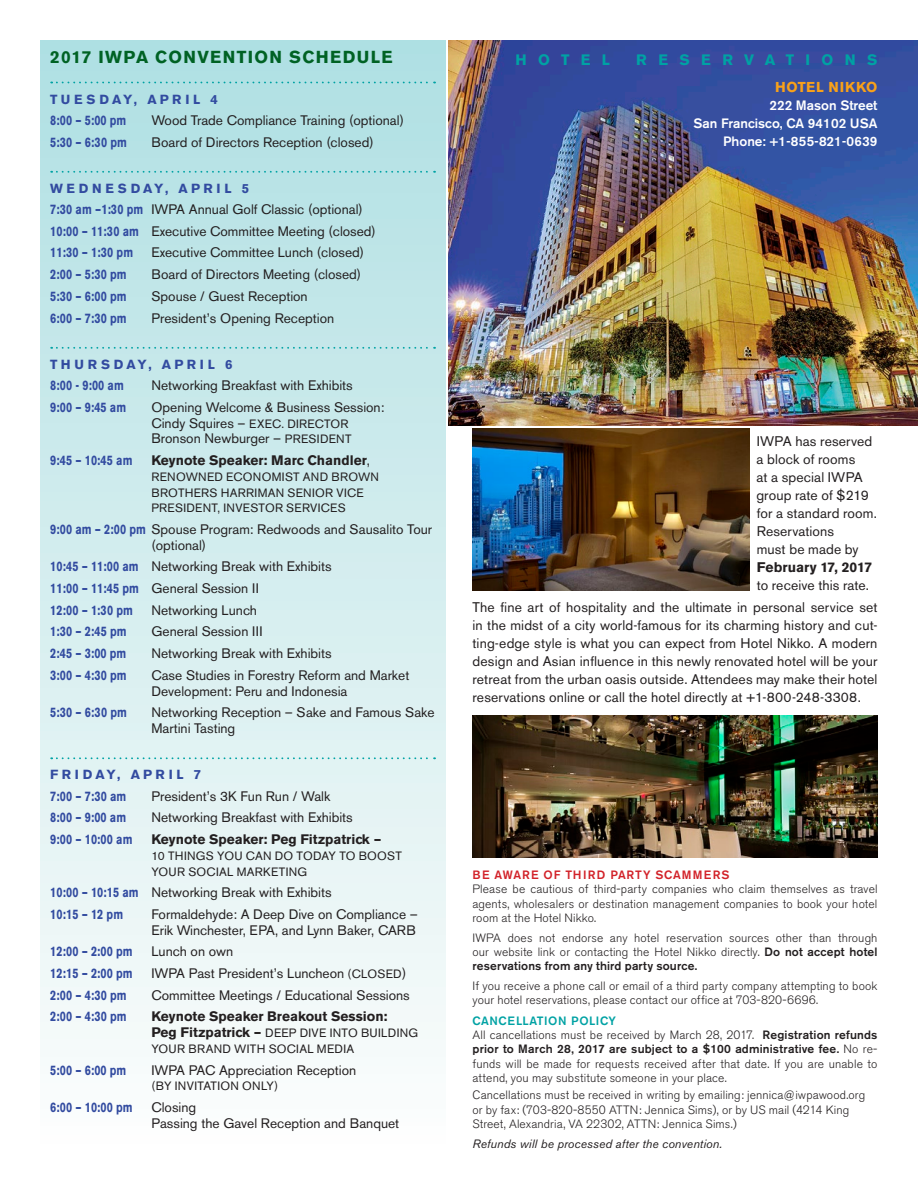
<style>
.page{position:relative;width:918px;height:1188px;background:#fff}
.page>*{position:absolute;margin:0;border:0;box-sizing:border-box;transform-origin:0 0}
.t1{font:700 17.25px "Akzidenz Grotesk BE";letter-spacing:.08em;color:#006224}
.t2{font:700 15px "Akzidenz Grotesk BE";letter-spacing:.755em;color:#00a2a4}
.t3{font:700 14.25px "Akzidenz Grotesk BE";letter-spacing:.045em;color:#f9a119}
.t4{font:13.8px/18px "Akzidenz Grotesk BE";letter-spacing:.01em;color:#231f20;text-align:justify}
.t5{font:700 13.8px "Akzidenz Grotesk BE";letter-spacing:.005em;color:#231f20}
.t6{font:13.65px/15.8px "Akzidenz Grotesk BE";color:#231f20}
.t7{font:700 13.65px "Akzidenz Grotesk BE";letter-spacing:.01em;color:#324ba0;scale:.8 1}
.t8{font:700 13.65px "Akzidenz Grotesk BE";color:#231f20}
.t9{font:500 13.5px/18px "Akzidenz Grotesk BE";color:#fff;text-align:right}
.t10{font:700 13.2px "Akzidenz Grotesk BE";letter-spacing:.29em;color:#324ba0}
.t11{font:700 13.2px "Akzidenz Grotesk BE";letter-spacing:.27em;color:#324ba0}
.t12{font:700 13.2px "Akzidenz Grotesk BE";letter-spacing:.25em;color:#324ba0}
.t13{font:300 12px/14.2px "Akzidenz Grotesk BE";letter-spacing:.01em;color:#231f20}
.t14{font:12px/15.8px "Akzidenz Grotesk BE";letter-spacing:.025em;color:#231f20}
.t15{font:italic 12px "Akzidenz Grotesk BE";letter-spacing:.01em;color:#231f20}
.t16{font:500 12px "Akzidenz Grotesk BE";letter-spacing:.07em;color:#d22229}
.s1{font-weight:700;color:#324ba0}
.s2{font-size:12px}
.s3{font-weight:400}
.s4{font-weight:700;font-size:13.65px}
.s5{font-weight:500}
.s6{font-weight:500;color:#00a2a4}
</style>
<div class="page">
<img style="left:448px;top:40px;width:470px;height:385px">
<div style="left:40px;top:40px;width:406px;height:1108px;background:linear-gradient(to bottom,#afdfe2,#fcfdfc)"></div>
<svg style="left:51px;top:82px;width:384px;height:1px"></svg>
<svg style="left:51px;top:171px;width:384px;height:2px"></svg>
<svg style="left:51px;top:347px;width:384px;height:2px"></svg>
<svg style="left:51px;top:757px;width:384px;height:2px"></svg>
<img style="left:472px;top:428px;width:277px;height:162px">
<img style="left:472px;top:716px;width:406px;height:141px">
<p class="t1" style="left:50px;top:47px;width:344px">2017 IWPA CONVENTION SCHEDULE</p>
<p class="t2" style="left:515px;top:51px;width:96px">HOTEL</p>
<p class="t2" style="left:636px;top:51px;width:243px">RESERVATIONS</p>
<p class="t11" style="left:50px;top:91px;width:169px">TUESDAY, APRIL 4</p>
<p class="t7" style="left:50px;top:112px;width:97px">8:00 – 5:00 pm</p>
<p class="t6" style="left:152px;top:112px;width:254px">Wood Trade Compliance Training (optional)</p>
<p class="t7" style="left:50px;top:134px;width:97px">5:30 – 6:30 pm</p>
<p class="t6" style="left:152px;top:134px;width:224px">Board of Directors Reception (closed)</p>
<p class="t10" style="left:50px;top:181px;width:200px">WEDNESDAY, APRIL 5</p>
<p class="t6" style="left:50px;top:199px;width:327px;line-height:21.8px"><span class="s1">7:30 am –1:30 pm</span> IWPA Annual Golf Classic (optional)<br><span class="s1">10:00 – 11:30 am</span> Executive Committee Meeting (closed)<br><span class="s1">11:30 – 1:30 pm</span></p>
<p class="t3" style="left:775px;top:78px;width:104px">HOTEL NIKKO</p>
<p class="t9" style="left:694px;top:96px;width:185px">222 Mason Street<br>San Francisco, CA 94102 USA<br>Phone: +1-855-821-0639</p>
<p class="t6" style="left:151px;top:245px;width:214px">Executive Committee Lunch (closed)</p>
<p class="t7" style="left:50px;top:267px;width:97px">2:00 – 5:30 pm</p>
<p class="t6" style="left:152px;top:267px;width:211px">Board of Directors Meeting (closed)</p>
<p class="t7" style="left:50px;top:288px;width:97px">5:30 – 6:00 pm</p>
<p class="t6" style="left:152px;top:288px;width:158px">Spouse / Guest Reception</p>
<p class="t7" style="left:50px;top:310px;width:97px">6:00 – 7:30 pm</p>
<p class="t6" style="left:152px;top:310px;width:184px">President’s Opening Reception</p>
<p class="t10" style="left:50px;top:357px;width:184px">THURSDAY, APRIL 6</p>
<p class="t7" style="left:50px;top:378px;width:94px">8:00 - 9:00 am</p>
<p class="t6" style="left:152px;top:378px;width:203px">Networking Breakfast with Exhibits</p>
<p class="t7" style="left:50px;top:399px;width:96px">9:00 – 9:45 am</p>
<p class="t6" style="left:151px;top:399px;width:234px">Opening Welcome &amp; Business Session:<br>Cindy Squires – <span class="s2">EXEC. DIRECTOR<br></span>Bronson Newburger – <span class="s2">PRESIDENT</span></p>
<p class="t7" style="left:50px;top:452px;width:104px">9:45 – 10:45 am</p>
<p class="t8" style="left:152px;top:452px;width:220px">Keynote Speaker: Marc Chandler<span class="s3">,</span></p>
<p class="t14" style="left:152px;top:469px;width:229px">RENOWNED ECONOMIST AND BROWN<br>BROTHERS HARRIMAN SENIOR VICE<br>PRESIDENT, INVESTOR SERVICES</p>
<p class="t6" style="left:152px;top:521px;width:282px;text-indent:-101px"><span class="s1">9:00 am – 2:00 pm</span> Spouse Program: Redwoods and Sausalito Tour (optional)</p>
<p class="t6" style="left:50px;top:556px;width:283px;line-height:21.8px"><span class="s1">10:45 – 11:00 am</span> Networking Break with Exhibits<br><span class="s1">11:00 – 11:45 pm</span> General Session II<br><span class="s1">12:00 – 1:30 pm</span></p>
<p class="t6" style="left:151px;top:602px;width:107px">Networking Lunch</p>
<p class="t7" style="left:50px;top:624px;width:97px">1:30 – 2:45 pm</p>
<p class="t6" style="left:152px;top:624px;width:113px">General Session III</p>
<p class="t7" style="left:50px;top:646px;width:97px">2:45 – 3:00 pm</p>
<p class="t6" style="left:152px;top:646px;width:182px">Networking Break with Exhibits</p>
<p class="t7" style="left:50px;top:667px;width:97px">3:00 – 4:30 pm</p>
<p class="t6" style="left:152px;top:667px;width:259px">Case Studies in Forestry Reform and Market<br>Development: Peru and Indonesia</p>
<p class="t7" style="left:50px;top:705px;width:97px">5:30 – 6:30 pm</p>
<p class="t6" style="left:152px;top:705px;width:285px">Networking Reception – Sake and Famous Sake<br>Martini Tasting</p>
<p class="t12" style="left:50px;top:767px;width:152px">FRIDAY, APRIL 7</p>
<p class="t7" style="left:50px;top:788px;width:97px">7:00 – 7:30 am</p>
<p class="t6" style="left:152px;top:788px;width:180px">President’s 3K Fun Run / Walk</p>
<p class="t7" style="left:50px;top:810px;width:96px">8:00 – 9:00 am</p>
<p class="t6" style="left:151px;top:810px;width:203px">Networking Breakfast with Exhibits</p>
<p class="t7" style="left:50px;top:831px;width:104px">9:00 – 10:00 am</p>
<p class="t8" style="left:152px;top:831px;width:231px">Keynote Speaker: Peg Fitzpatrick –</p>
<p class="t14" style="left:152px;top:848px;width:252px">10 THINGS YOU CAN DO TODAY TO BOOST<br>YOUR SOCIAL MARKETING</p>
<p class="t6" style="left:50px;top:882px;width:283px;line-height:21.8px"><span class="s1">10:00 – 10:15 am</span> Networking Break with Exhibits<br><span class="s1">10:15 – 12 pm</span></p>
<p class="t6" style="left:151px;top:906px;width:268px">Formaldehyde: A Deep Dive on Compliance –<br>Erik Winchester, EPA, and Lynn Baker, CARB</p>
<p class="t7" style="left:50px;top:944px;width:105px">12:00 – 2:00 pm</p>
<p class="t6" style="left:152px;top:944px;width:83px">Lunch on own</p>
<p class="t7" style="left:50px;top:965px;width:105px">12:15 – 2:00 pm</p>
<p class="t6" style="left:152px;top:965px;width:257px">IWPA Past President’s Luncheon <span class="s2">(CLOSED</span>)</p>
<p class="t7" style="left:50px;top:987px;width:97px">2:00 – 4:30 pm</p>
<p class="t6" style="left:152px;top:987px;width:260px">Committee Meetings / Educational Sessions</p>
<p class="t7" style="left:50px;top:1009px;width:97px">2:00 – 4:30 pm</p>
<p class="t8" style="left:152px;top:1009px;width:238px">Keynote Speaker Breakout Session:</p>
<p class="t14" style="left:151px;top:1025px;width:268px"><span class="s4">Peg Fitzpatrick –</span> DEEP DIVE INTO BUILDING<br>YOUR BRAND WITH SOCIAL MEDIA</p>
<p class="t7" style="left:50px;top:1062px;width:97px">5:00 – 6:00 pm</p>
<p class="t6" style="left:152px;top:1062px;width:206px">IWPA PAC Appreciation Reception</p>
<p class="t14" style="left:152px;top:1078px;width:128px">(BY INVITATION ONLY)</p>
<p class="t7" style="left:50px;top:1099px;width:105px">6:00 – 10:00 pm</p>
<p class="t6" style="left:152px;top:1099px;width:249px">Closing<br>Passing the Gavel Reception and Banquet</p>
<p class="t4" style="left:756px;top:432px;width:122px;text-align:left">IWPA has reserved a block of rooms<br>at a special IWPA group rate of $219 for a standard room.<br>Reservations<br>must be made by</p>
<p class="t5" style="left:757px;top:559px;width:117px">February 17, 2017</p>
<p class="t4" style="left:757px;top:576px;width:114px">to receive this rate.</p>
<p class="t4" style="left:472px;top:598px;width:407px">The fine art of hospitality and the ultimate in personal service set in the midst of a city world-famous for its charming history and cut&shy;ting-edge style is what you can expect from Hotel Nikko. A modern design and Asian influence in this newly renovated hotel will be your retreat from the urban oasis outside. Attendees may make their hotel reservations online or call the hotel directly at +1-800-248-3308.</p>
<p class="t16" style="left:472px;top:868px;width:259px">BE AWARE OF THIRD PARTY SCAMMERS</p>
<p class="t13" style="left:472px;top:882px;width:407px;text-align:justify">Please be cautious of third-party companies who claim themselves as travel agents, wholesalers or destination management companies to book your hotel room at the Hotel Nikko.</p>
<p class="t13" style="left:472px;top:931px;width:407px;text-align:justify">IWPA does not endorse any hotel reservation sources other than through our website link or contacting the Hotel Nikko directly. <span class="s5">Do not accept hotel reservations from any third party source.</span></p>
<p class="t13" style="left:472px;top:979px;width:407px">If you receive a phone call or email of a third party company attempting to book your hotel reservations, please contact our office at 703-820-6696.</p>
<p class="t13" style="left:472px;top:1014px;width:407px"><span class="s6">CANCELLATION POLICY<br></span>All cancellations must be received by March 28, 2017. <span class="s5">Registration refunds prior to March 28, 2017 are subject to a $100 administrative fee.</span> No re&shy;funds will be made for requests received after that date. If you are unable to attend, you may substitute someone in your place.</p>
<p class="t13" style="left:472px;top:1088px;width:394px">Cancellations must be received in writing by emailing: jennica@iwpawood.org or by fax: (703-820-8550 ATTN: Jennica Sims), or by US mail (4214 King<br>Street, Alexandria, VA 22302, ATTN: Jennica Sims.)</p>
<p class="t15" style="left:472px;top:1136px;width:251px">Refunds will be processed after the convention.</p>
</div>
